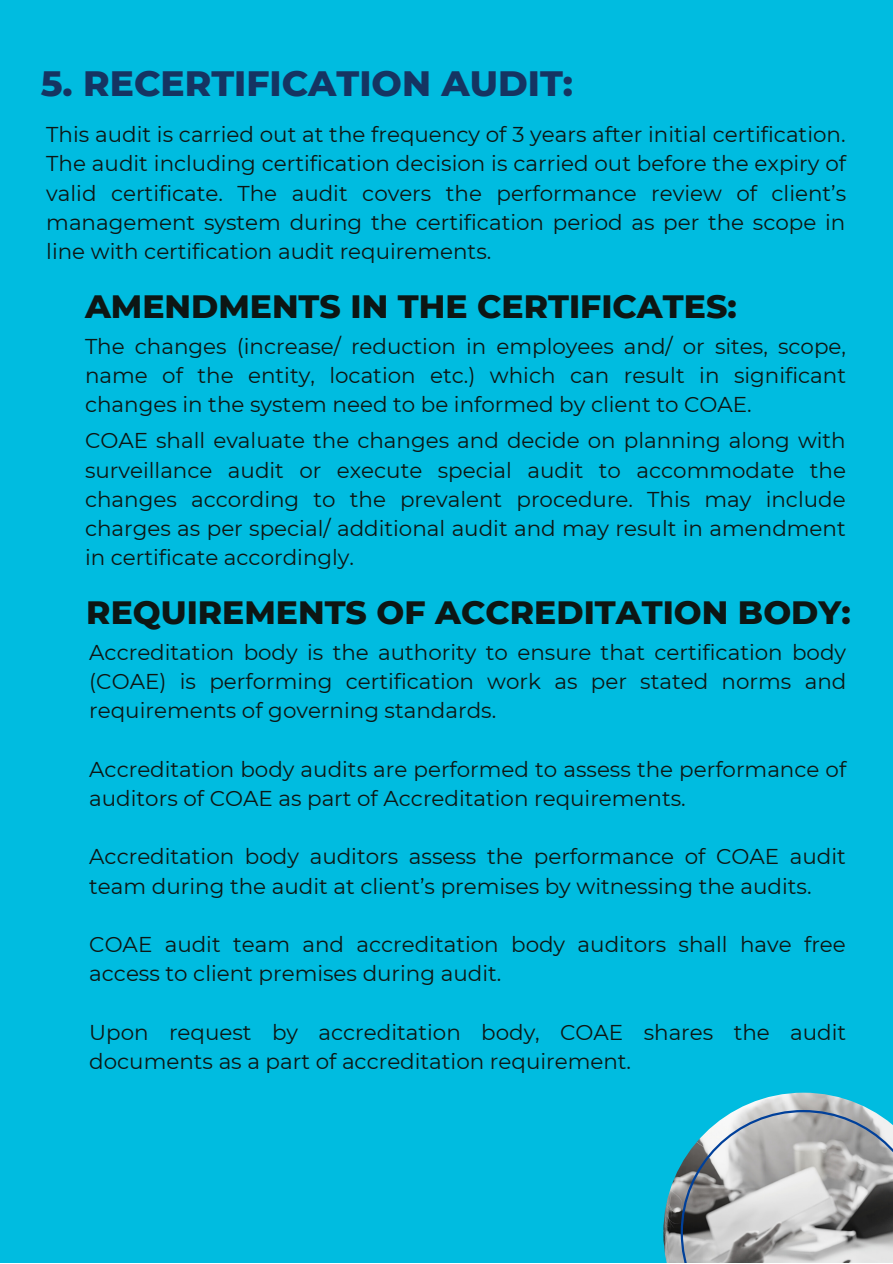
<style>
.page{position:relative;width:893px;height:1264px;background:#fff}
.page>*{position:absolute;margin:0;border:0;box-sizing:border-box;transform-origin:0 0}
.t1{font:800 36px "Montserrat";color:#153462}
.t2{font:800 33px "Montserrat";color:#0d1614}
.t3{font:21.45px/29.2px "Montserrat";color:#0d1614;text-align:justify}
</style>
<div class="page">
<div style="left:0;top:0;width:892px;height:1262px;background:#00bce0"></div>
<img style="left:663px;top:1092px;width:206px;height:170px">
<svg style="left:680px;top:1109px;width:212px;height:153px;background:#a1abae"></svg>
<p class="t1" style="left:41px;top:61px;width:534px">5. RECERTIFICATION AUDIT:</p>
<p class="t3" style="left:46px;top:120px;width:801px">This audit is carried out at the frequency of 3 years after initial certification.<br>The audit including certification decision is carried out before the expiry of valid certificate. The audit covers the performance review of client’s management system during the certification period as per the scope in line with certification audit requirements.</p>
<p class="t2" style="left:85px;top:285px;width:653px">AMENDMENTS IN THE CERTIFICATES:</p>
<p class="t3" style="left:85px;top:331px;width:762px">The changes (increase/ reduction in employees and/ or sites, scope, name of the entity, location etc.) which can result in significant changes in the system need to be informed by client to COAE.</p>
<p class="t3" style="left:85px;top:426px;width:762px">COAE shall evaluate the changes and decide on planning along with surveillance audit or execute special audit to accommodate the changes according to the prevalent procedure. This may include charges as per special/ additional audit and may result in amendment in certificate accordingly.</p>
<p class="t2" style="left:86px;top:591px;width:765px">REQUIREMENTS OF ACCREDITATION BODY:</p>
<p class="t3" style="left:89px;top:637px;width:758px">Accreditation body is the authority to ensure that certification body (COAE) is performing certification work as per stated norms and requirements of governing standards.</p>
<p class="t3" style="left:89px;top:754px;width:758px">Accreditation body audits are performed to assess the performance of auditors of COAE as part of Accreditation requirements.</p>
<p class="t3" style="left:89px;top:842px;width:758px">Accreditation body auditors assess the performance of COAE audit team during the audit at client’s premises by witnessing the audits.</p>
<p class="t3" style="left:89px;top:929px;width:758px">COAE audit team and accreditation body auditors shall have free access to client premises during audit.</p>
<p class="t3" style="left:89px;top:1017px;width:758px">Upon request by accreditation body, COAE shares the audit documents as a part of accreditation requirement.</p>
</div>
